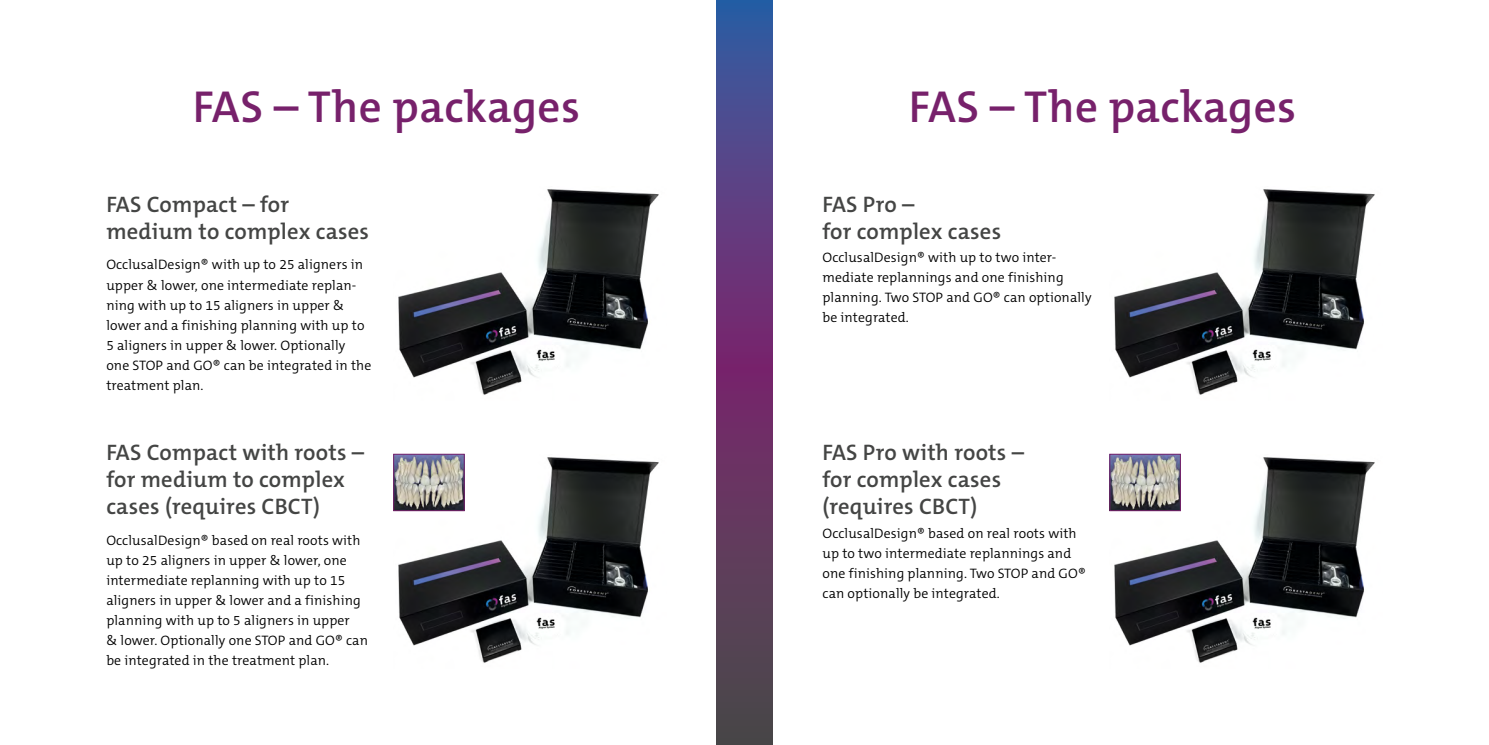
<style>
.page{position:relative;width:1489px;height:745px;background:#fff}
.page>*{position:absolute;margin:0;border:0;box-sizing:border-box;transform-origin:0 0}
.t1{font:600 45px "The Mix C5";letter-spacing:.01em;color:#77216b}
.t2{font:600 22.5px/27px "The Mix C5";letter-spacing:.01em;color:#444544}
.t3{font:300 13.75px/20px "The Mix C5";letter-spacing:.01em;color:#000}
</style>
<div class="page">
<svg style="left:716px;top:0;width:56px;height:744px;background:#5b3d70"></svg>
<img style="left:398px;top:189px;width:261px;height:206px">
<img style="left:393px;top:454px;width:266px;height:209px">
<img style="left:395px;top:456px;width:67px;height:52px">
<div style="left:393px;top:454px;width:71px;height:56px;border:1px solid #77216b"></div>
<img style="left:1114px;top:189px;width:261px;height:206px">
<img style="left:1109px;top:454px;width:266px;height:209px">
<img style="left:1111px;top:456px;width:67px;height:52px">
<div style="left:1109px;top:454px;width:71px;height:56px;border:1px solid #77216b"></div>
<h1 class="t1" style="left:193px;top:78px;width:389px">FAS – The packages</h1>
<h1 class="t1" style="left:908px;top:78px;width:389px">FAS – The packages</h1>
<h2 class="t2" style="left:106px;top:191px;width:264px">FAS Compact – for medium to complex cases</h2>
<p class="t3" style="left:106px;top:255px;width:266px">OcclusalDesign® with up to 25 aligners in upper &amp; lower, one intermediate replan&shy;ning with up to 15 aligners in upper &amp; lower and a finishing planning with up to 5 aligners in upper &amp; lower. Optionally one STOP and GO® can be integrated in the treatment plan.</p>
<h2 class="t2" style="left:106px;top:439px;width:259px">FAS Compact with roots – for medium to complex cases (requires CBCT)</h2>
<p class="t3" style="left:106px;top:530px;width:263px">OcclusalDesign® based on real roots with up to 25 aligners in upper &amp; lower, one intermediate replanning with up to 15 aligners in upper &amp; lower and a finishing planning with up to 5 aligners in upper<br>&amp; lower. Optionally one STOP and GO® can be integrated in the treatment plan.</p>
<h2 class="t2" style="left:822px;top:191px;width:180px">FAS Pro –<br>for complex cases</h2>
<p class="t3" style="left:822px;top:248px;width:270px">OcclusalDesign® with up to two inter&shy;mediate replannings and one finishing planning. Two STOP and GO® can optionally be integrated.</p>
<h2 class="t2" style="left:822px;top:439px;width:203px">FAS Pro with roots – for complex cases (requires CBCT)</h2>
<p class="t3" style="left:822px;top:523px;width:265px">OcclusalDesign® based on real roots with up to two intermediate replannings and one finishing planning. Two STOP and GO® can optionally be integrated.</p>
</div>
